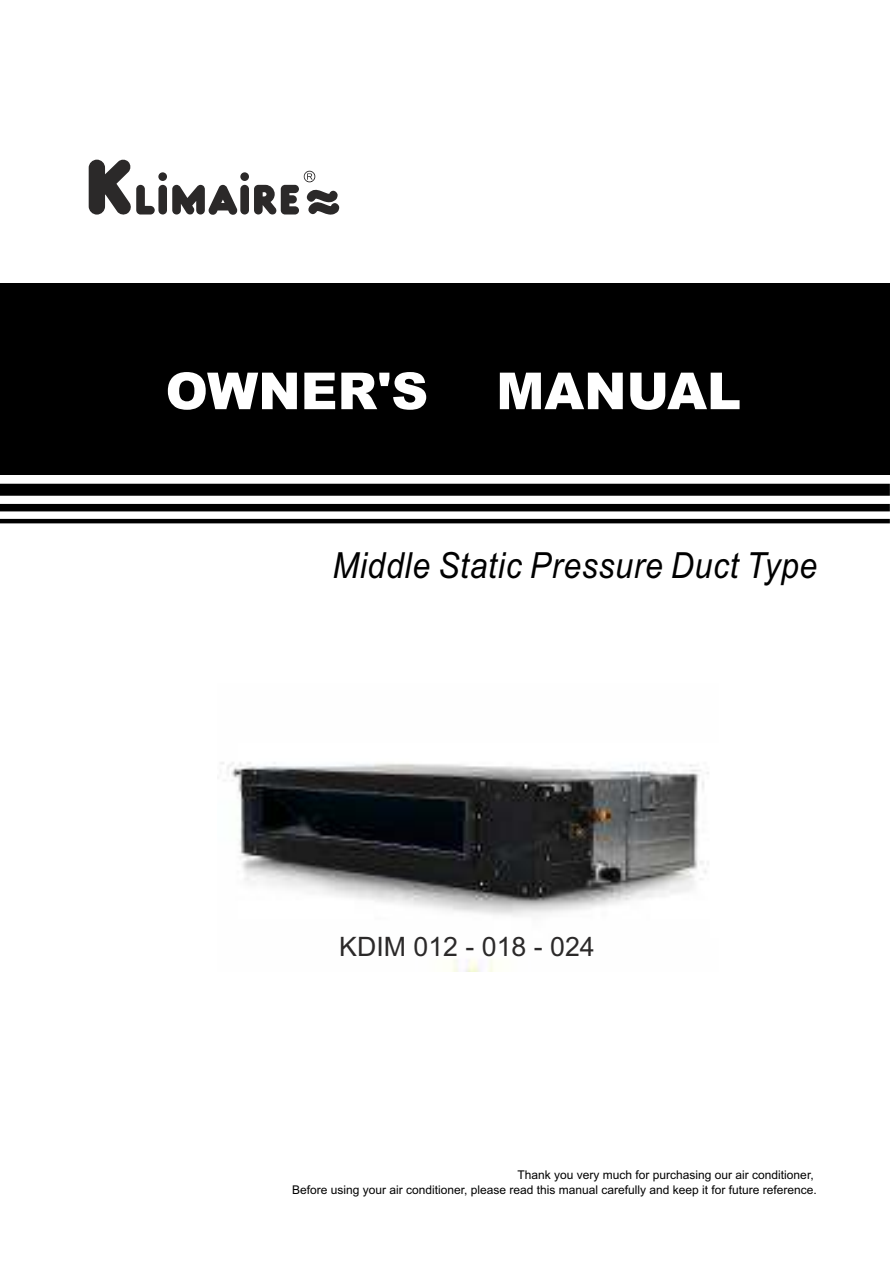
<style>
.page{position:relative;width:893px;height:1263px;background:#fff}
.page>*{position:absolute;margin:0;border:0;box-sizing:border-box;transform-origin:0 0}
.t1{font:900 51px "Arial";color:#fff}
.t2{font:italic 36px "Arial";letter-spacing:.025em;color:#000;scale:.89 1}
.t3{font:26.7px "Arial";color:#2b2929}
.t4{font:12px/15px "Arial";color:#000;text-align:right}
</style>
<div class="page">
<img style="left:220px;top:762px;width:489px;height:210px">
<div style="left:0;top:484px;width:890px;height:12px;background:#000"></div>
<div style="left:0;top:504px;width:890px;height:7px;background:#000"></div>
<hr style="left:0;top:519px;width:890px;height:4px;background:#000">
<div style="left:0;top:283px;width:890px;height:191px;background:#000"></div>
<svg style="left:89px;top:159px;width:250px;height:56px"></svg>
<h1 class="t1" style="left:166px;top:373px;width:264px">OWNER'S</h1>
<h1 class="t1" style="left:496px;top:373px;width:246px">MANUAL</h1>
<h2 class="t2" style="left:332px;top:552px;width:546px">Middle Static Pressure Duct Type</h2>
<h3 class="t3" style="left:339px;top:936px;width:257px">KDIM 012 - 018 - 024</h3>
<p class="t4" style="left:292px;top:1169px;width:526px">Thank you very much for purchasing our air conditioner,<br>Before using your air conditioner, please read this manual carefully and keep it for future reference.</p>
</div>
